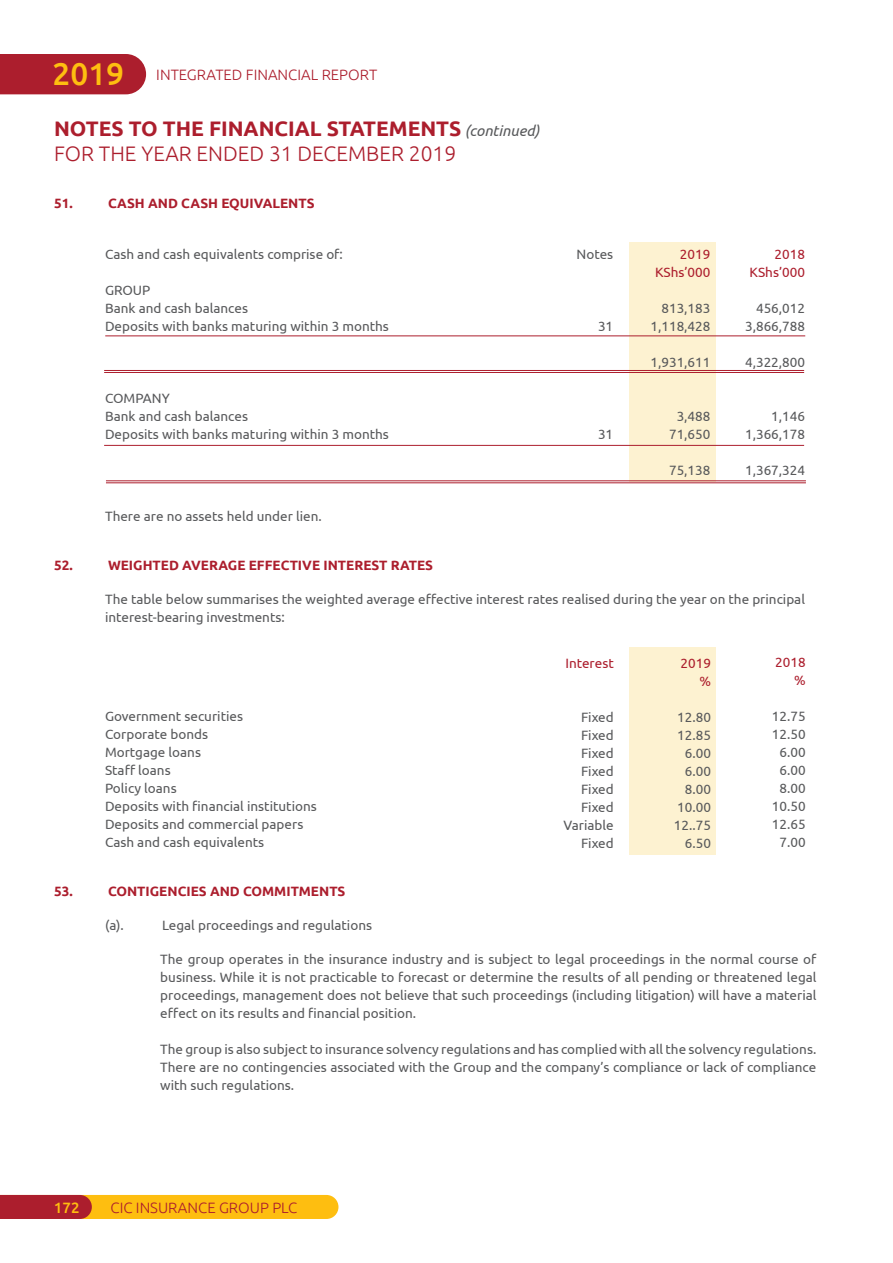
<style>
.page{position:relative;width:893px;height:1263px;background:#fff}
.page>*{position:absolute;margin:0;border:0;box-sizing:border-box;transform-origin:0 0}
.t1{font:500 31.5px "Ubuntu";color:#febe10}
.t2{font:700 21px/25.2px "Ubuntu";color:#ac1e2d}
.t3{font:300 15px "Ubuntu";color:#ac1e2d}
.t4{font:500 15px "Ubuntu";color:#febe10}
.t5{font:13.5px/18px "Ubuntu";color:#58595b;text-align:right}
.t6{font:700 13.5px "Ubuntu";color:#ac1e2d}
.t7{font:13.5px/18px "Ubuntu";color:#ac1e2d;text-align:right}
.s1{font-weight:400;font-style:italic;font-size:15px;color:#58595b}
.s2{font-weight:300}
</style>
<div class="page">
<svg style="left:0;top:1195px;width:338px;height:24px;background:#e89319"></svg>
<div style="left:0;top:54px;width:146px;height:40px;background:#ac1e2d"></div>
<div style="left:629px;top:242px;width:87px;height:240px;background:#fdf2d1"></div>
<div style="left:629px;top:647px;width:87px;height:207px;background:#fdf2d1"></div>
<hr style="left:104px;top:372px;width:700px;height:1px;background:#ac1e2d">
<hr style="left:104px;top:370px;width:700px;height:1px;background:#ac1e2d">
<hr style="left:105px;top:335px;width:700px;height:1px;background:#ac1e2d">
<hr style="left:106px;top:482px;width:700px;height:1px;background:#ac1e2d">
<hr style="left:106px;top:480px;width:700px;height:1px;background:#ac1e2d">
<hr style="left:104px;top:445px;width:700px;height:1px;background:#ac1e2d">
<h1 class="t1" style="left:52px;top:54px;width:73px">2019</h1>
<h2 class="t2" style="left:54px;top:115px;width:487px">NOTES TO THE FINANCIAL STATEMENTS <span class="s1">(continued)<br></span><span class="s2">FOR THE YEAR ENDED 31 DECEMBER 2019</span></h2>
<p class="t6" style="left:54px;top:195px;width:20px">51.</p>
<p class="t6" style="left:108px;top:195px;width:208px">CASH AND CASH EQUIVALENTS</p>
<p class="t5" style="left:105px;top:244px;width:239px">Cash and cash equivalents comprise of:</p>
<p class="t5" style="left:105px;top:280px;width:285px;text-align:left">GROUP<br>Bank and cash balances<br>Deposits with banks maturing within 3 months</p>
<p class="t3" style="left:156px;top:66px;width:222px">INTEGRATED FINANCIAL REPORT</p>
<p class="t5" style="left:105px;top:388px;width:285px;text-align:left">COMPANY<br>Bank and cash balances<br>Deposits with banks maturing within 3 months</p>
<p class="t5" style="left:105px;top:507px;width:218px">There are no assets held under lien.</p>
<p class="t5" style="left:577px;top:245px;width:38px">Notes</p>
<p class="t5" style="left:598px;top:317px;width:17px">31</p>
<p class="t5" style="left:598px;top:425px;width:17px">31</p>
<p class="t7" style="left:655px;top:245px;width:57px">2019<br>KShs’000</p>
<p class="t5" style="left:650px;top:299px;width:61px">813,183<br>1,118,428</p>
<p class="t5" style="left:650px;top:353px;width:61px">1,931,611</p>
<p class="t5" style="left:669px;top:407px;width:43px;text-align:center">3,488<br>71,650</p>
<p class="t5" style="left:669px;top:461px;width:43px">75,138</p>
<p class="t7" style="left:750px;top:245px;width:57px">2018<br>KShs’000</p>
<p class="t5" style="left:745px;top:299px;width:61px">456,012<br>3,866,788</p>
<p class="t5" style="left:745px;top:353px;width:61px">4,322,800</p>
<p class="t5" style="left:745px;top:407px;width:61px">1,146<br>1,366,178</p>
<p class="t5" style="left:745px;top:461px;width:61px">1,367,324</p>
<p class="t6" style="left:54px;top:557px;width:20px">52.</p>
<p class="t6" style="left:108px;top:557px;width:327px">WEIGHTED AVERAGE EFFECTIVE INTEREST RATES</p>
<p class="t5" style="left:105px;top:590px;width:701px;text-align:left">The table below summarises the weighted average effective interest rates realised during the year on the principal interest-bearing investments:</p>
<p class="t5" style="left:105px;top:707px;width:213px;text-align:left">Government securities<br>Corporate bonds<br>Mortgage loans<br>Staff loans<br>Policy loans<br>Deposits with financial institutions<br>Deposits and commercial papers<br>Cash and cash equivalents</p>
<p class="t7" style="left:565px;top:654px;width:50px">Interest</p>
<p class="t5" style="left:563px;top:708px;width:52px">Fixed<br>Fixed<br>Fixed<br>Fixed<br>Fixed<br>Fixed<br>Variable<br>Fixed</p>
<p class="t7" style="left:680px;top:654px;width:32px">2019 %</p>
<p class="t5" style="left:674px;top:708px;width:39px">12.80<br>12.85<br>6.00<br>6.00<br>8.00<br>10.00<br>12..75<br>6.50</p>
<p class="t7" style="left:775px;top:652px;width:32px">2018 %</p>
<p class="t5" style="left:772px;top:706px;width:35px;text-align:center">12.75<br>12.50<br>6.00<br>6.00<br>8.00<br>10.50<br>12.65<br>7.00</p>
<p class="t6" style="left:54px;top:883px;width:20px">53.</p>
<p class="t6" style="left:108px;top:883px;width:239px">CONTIGENCIES AND COMMITMENTS</p>
<p class="t5" style="left:105px;top:916px;width:20px">(a).</p>
<p class="t5" style="left:162px;top:916px;width:212px">Legal proceedings and regulations</p>
<p class="t5" style="left:160px;top:950px;width:658px;text-align:justify">The group operates in the insurance industry and is subject to legal proceedings in the normal course of business. While it is not practicable to forecast or determine the results of all pending or threatened legal proceedings, management does not believe that such proceedings (including litigation) will have a material effect on its results and financial position.</p>
<p class="t5" style="left:160px;top:1040px;width:658px;text-align:justify">The group is also subject to insurance solvency regulations and has complied with all the solvency regulations.<br>There are no contingencies associated with the Group and the company’s compliance or lack of compliance with such regulations.</p>
<p class="t4" style="left:54px;top:1198px;width:27px">172</p>
<p class="t3" style="left:111px;top:1198px;width:188px">CIC INSURANCE GROUP PLC</p>
</div>
